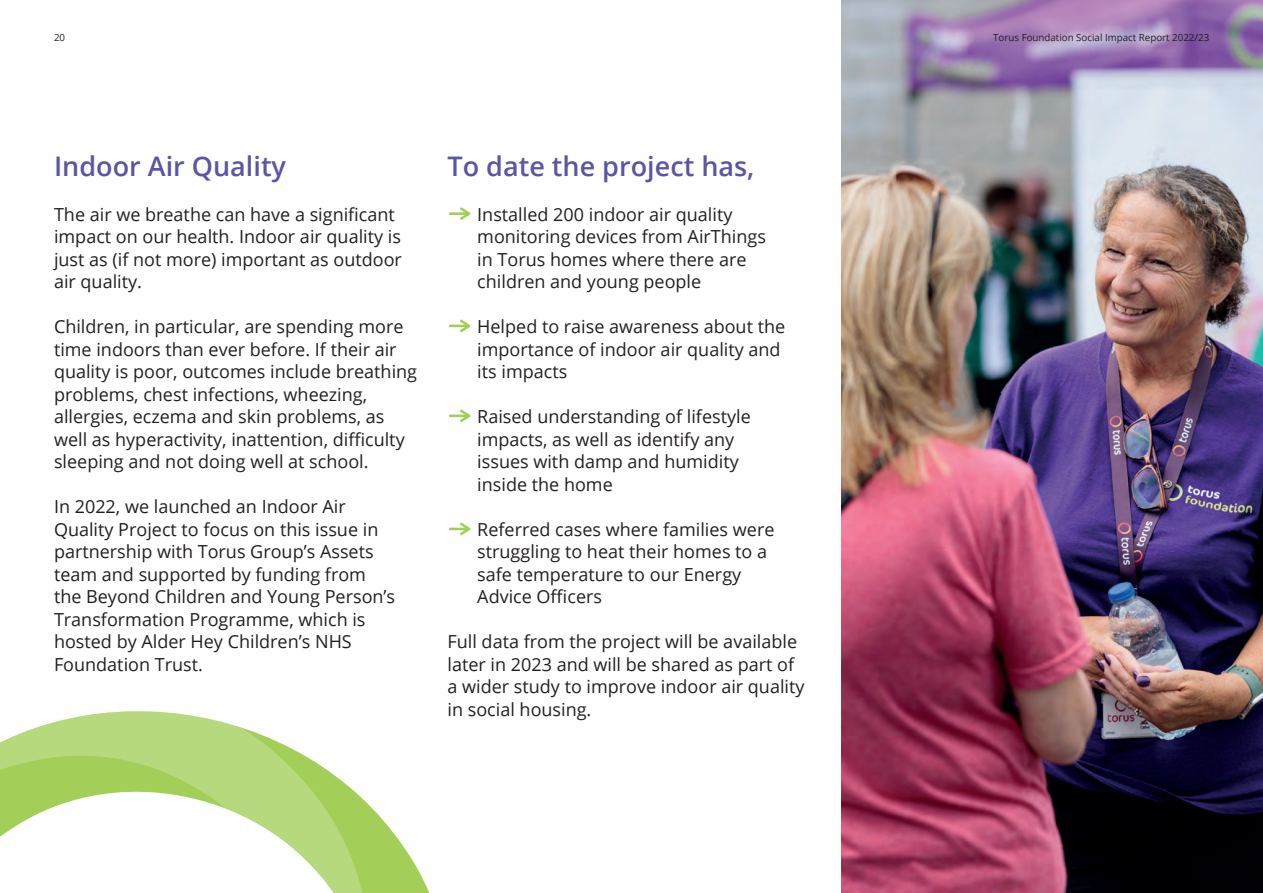
<style>
.page{position:relative;width:1263px;height:893px;background:#fff}
.page>*{position:absolute;margin:0;border:0;box-sizing:border-box;transform-origin:0 0}
.t1{font:600 27px "Open Sans";color:#5b55a4}
.t2{font:18px/22.5px "Open Sans";color:#231f20}
.t3{font:9.75px "Open Sans";color:#231f20}
</style>
<div class="page">
<img style="left:841px;top:0;width:422px;height:893px">
<svg style="left:460px;top:207px;width:11px;height:13px"></svg>
<div style="left:449px;top:212px;width:20px;height:3px;border:2px solid #a3cf59"></div>
<svg style="left:450px;top:319px;width:21px;height:14px"></svg>
<div style="left:449px;top:325px;width:20px;height:2px;border:2px solid #a3cf59"></div>
<svg style="left:450px;top:409px;width:21px;height:14px"></svg>
<div style="left:449px;top:415px;width:20px;height:2px;border:2px solid #a3cf59"></div>
<svg style="left:450px;top:522px;width:21px;height:14px"></svg>
<div style="left:449px;top:528px;width:20px;height:2px;border:2px solid #a3cf59"></div>
<svg style="left:369px;top:805px;width:60px;height:88px;fill:#a3cf59"></svg>
<svg style="left:0;top:711px;width:369px;height:182px"></svg>
<p class="t3" style="left:54px;top:31px;width:13px">20</p>
<p class="t3" style="left:993px;top:31px;width:217px">Torus Foundation Social Impact Report 2022/23</p>
<h1 class="t1" style="left:54px;top:148px;width:234px">Indoor Air Quality</h1>
<p class="t2" style="left:54px;top:203px;width:349px">The air we breathe can have a significant impact on our health. Indoor air quality is just as (if not more) important as outdoor air quality.</p>
<p class="t2" style="left:54px;top:315px;width:365px">Children, in particular, are spending more time indoors than ever before. If their air quality is poor, outcomes include breathing problems, chest infections, wheezing, allergies, eczema and skin problems, as well as hyperactivity, inattention, difficulty sleeping and not doing well at school.</p>
<p class="t2" style="left:54px;top:495px;width:343px">In 2022, we launched an Indoor Air Quality Project to focus on this issue in partnership with Torus Group’s Assets team and supported by funding from the Beyond Children and Young Person’s Transformation Programme, which is hosted by Alder Hey Children’s NHS Foundation Trust.</p>
<h1 class="t1" style="left:447px;top:148px;width:308px">To date the project has,</h1>
<p class="t2" style="left:477px;top:203px;width:290px">Installed 200 indoor air quality monitoring devices from AirThings in Torus homes where there are children and young people</p>
<p class="t2" style="left:477px;top:315px;width:309px">Helped to raise awareness about the importance of indoor air quality and its impacts</p>
<p class="t2" style="left:477px;top:405px;width:275px">Raised understanding of lifestyle impacts, as well as identify any issues with damp and humidity inside the home</p>
<p class="t2" style="left:477px;top:518px;width:299px">Referred cases where families were struggling to heat their homes to a safe temperature to our Energy<br>Advice Officers</p>
<p class="t2" style="left:447px;top:630px;width:359px">Full data from the project will be available later in 2023 and will be shared as part of a wider study to improve indoor air quality in social housing.</p>
</div>
